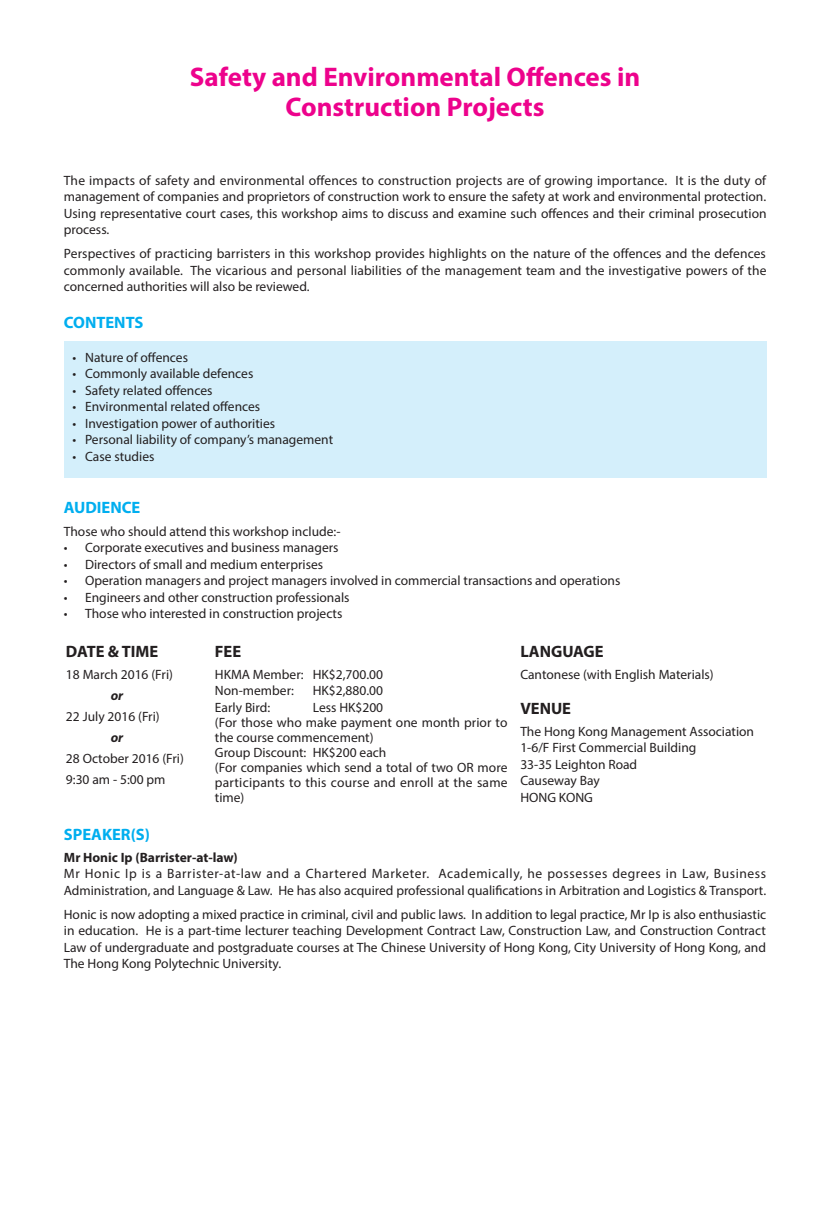
<style>
.page{position:relative;width:830px;height:1212px;background:#fff}
.page>*{position:absolute;margin:0;border:0;box-sizing:border-box;transform-origin:0 0}
.t1{font:700 27px "Myriad Pro";color:#ed028c}
.t2{font:700 16.5px "Myriad Pro";color:#00aeef}
.t3{font:700 16.5px "Myriad Pro";color:#231f20}
.t4{font:13.5px/16.5px "Myriad Pro";color:#231f20;text-align:justify}
.t5{font:700 13.5px "Myriad Pro";color:#231f20}
.s1{font-weight:700;font-style:italic}
</style>
<div class="page">
<div style="left:64px;top:341px;width:701px;height:136px;background:#d4effb"></div>
<p class="t1" style="left:190px;top:60px;width:452px">Safety and Environmental Offences in</p>
<p class="t1" style="left:285px;top:90px;width:260px">Construction Projects</p>
<p class="t4" style="left:64px;top:172px;width:704px">The impacts of safety and environmental offences to construction projects are of growing importance. It is the duty of management of companies and proprietors of construction work to ensure the safety at work and environmental protection.<br>Using representative court cases, this workshop aims to discuss and examine such offences and their criminal prosecution process.</p>
<p class="t4" style="left:64px;top:245px;width:703px">Perspectives of practicing barristers in this workshop provides highlights on the nature of the offences and the defences commonly available. The vicarious and personal liabilities of the management team and the investigative powers of the concerned authorities will also be reviewed.</p>
<p class="t2" style="left:64px;top:312px;width:81px">CONTENTS</p>
<p class="t4" style="left:72px;top:349px;width:117px">• Nature of offences</p>
<p class="t4" style="left:72px;top:365px;width:182px">• Commonly available defences</p>
<p class="t4" style="left:72px;top:382px;width:141px">• Safety related offences</p>
<p class="t4" style="left:72px;top:398px;width:189px">• Environmental related offences</p>
<p class="t4" style="left:72px;top:415px;width:204px">• Investigation power of authorities</p>
<p class="t4" style="left:72px;top:431px;width:262px">• Personal liability of company’s management</p>
<p class="t4" style="left:72px;top:448px;width:84px">• Case studies</p>
<p class="t2" style="left:64px;top:496px;width:78px">AUDIENCE</p>
<p class="t4" style="left:64px;top:523px;width:278px">Those who should attend this workshop include:-</p>
<p class="t4" style="left:64px;top:539px;width:276px">• Corporate executives and business managers</p>
<p class="t4" style="left:64px;top:556px;width:261px">• Directors of small and medium enterprises</p>
<p class="t4" style="left:64px;top:572px;width:557px">• Operation managers and project managers involved in commercial transactions and operations</p>
<p class="t4" style="left:64px;top:589px;width:287px">• Engineers and other construction professionals</p>
<p class="t4" style="left:64px;top:605px;width:280px">• Those who interested in construction projects</p>
<p class="t3" style="left:66px;top:641px;width:94px">DATE &amp; TIME</p>
<p class="t4" style="left:66px;top:663px;width:108px;line-height:21px;text-align:center">18 March 2016 (Fri) <span class="s1">or</span></p>
<p class="t4" style="left:111px;top:705px;width:50px;line-height:21px;text-indent:-45px">22 July 2016 (Fri) <span class="s1">or</span></p>
<p class="t4" style="left:66px;top:749px;width:119px">28 October 2016 (Fri)</p>
<p class="t4" style="left:66px;top:770px;width:101px">9:30 am - 5:00 pm</p>
<p class="t3" style="left:520px;top:641px;width:85px">LANGUAGE</p>
<p class="t4" style="left:520px;top:665px;width:195px">Cantonese (with English Materials)</p>
<p class="t3" style="left:520px;top:698px;width:52px">VENUE</p>
<p class="t4" style="left:520px;top:722px;width:235px">The Hong Kong Management Association</p>
<p class="t4" style="left:520px;top:739px;width:177px">1-6/F First Commercial Building</p>
<p class="t4" style="left:520px;top:755px;width:118px">33-35 Leighton Road</p>
<p class="t4" style="left:520px;top:772px;width:81px">Causeway Bay</p>
<p class="t4" style="left:520px;top:788px;width:74px">HONG KONG</p>
<p class="t3" style="left:215px;top:641px;width:28px">FEE</p>
<p class="t4" style="left:215px;top:665px;width:169px">HKMA Member: HK$2,700.00</p>
<p class="t4" style="left:215px;top:682px;width:80px">Non-member:</p>
<p class="t4" style="left:313px;top:682px;width:72px">HK$2,880.00</p>
<p class="t4" style="left:215px;top:698px;width:57px">Early Bird:</p>
<p class="t4" style="left:313px;top:698px;width:72px">Less HK$200</p>
<p class="t4" style="left:215px;top:714px;width:294px;line-height:15px">(For those who make payment one month prior to the course commencement)</p>
<p class="t4" style="left:215px;top:743px;width:173px">Group Discount: HK$200 each</p>
<p class="t4" style="left:215px;top:759px;width:294px;line-height:15px">(For companies which send a total of two OR more participants to this course and enroll at the same time)</p>
<p class="t2" style="left:64px;top:824px;width:88px">SPEAKER(S)</p>
<p class="t5" style="left:64px;top:848px;width:175px">Mr Honic Ip (Barrister-at-law)</p>
<p class="t4" style="left:64px;top:865px;width:703px">Mr Honic Ip is a Barrister-at-law and a Chartered Marketer. Academically, he possesses degrees in Law, Business<br>Administration, and Language &amp; Law. He has also acquired professional qualifications in Arbitration and Logistics &amp; Transport.</p>
<p class="t4" style="left:64px;top:906px;width:703px">Honic is now adopting a mixed practice in criminal, civil and public laws. In addition to legal practice, Mr Ip is also enthusiastic in education. He is a part-time lecturer teaching Development Contract Law, Construction Law, and Construction Contract Law of undergraduate and postgraduate courses at The Chinese University of Hong Kong, City University of Hong Kong, and The Hong Kong Polytechnic University.</p>
</div>
